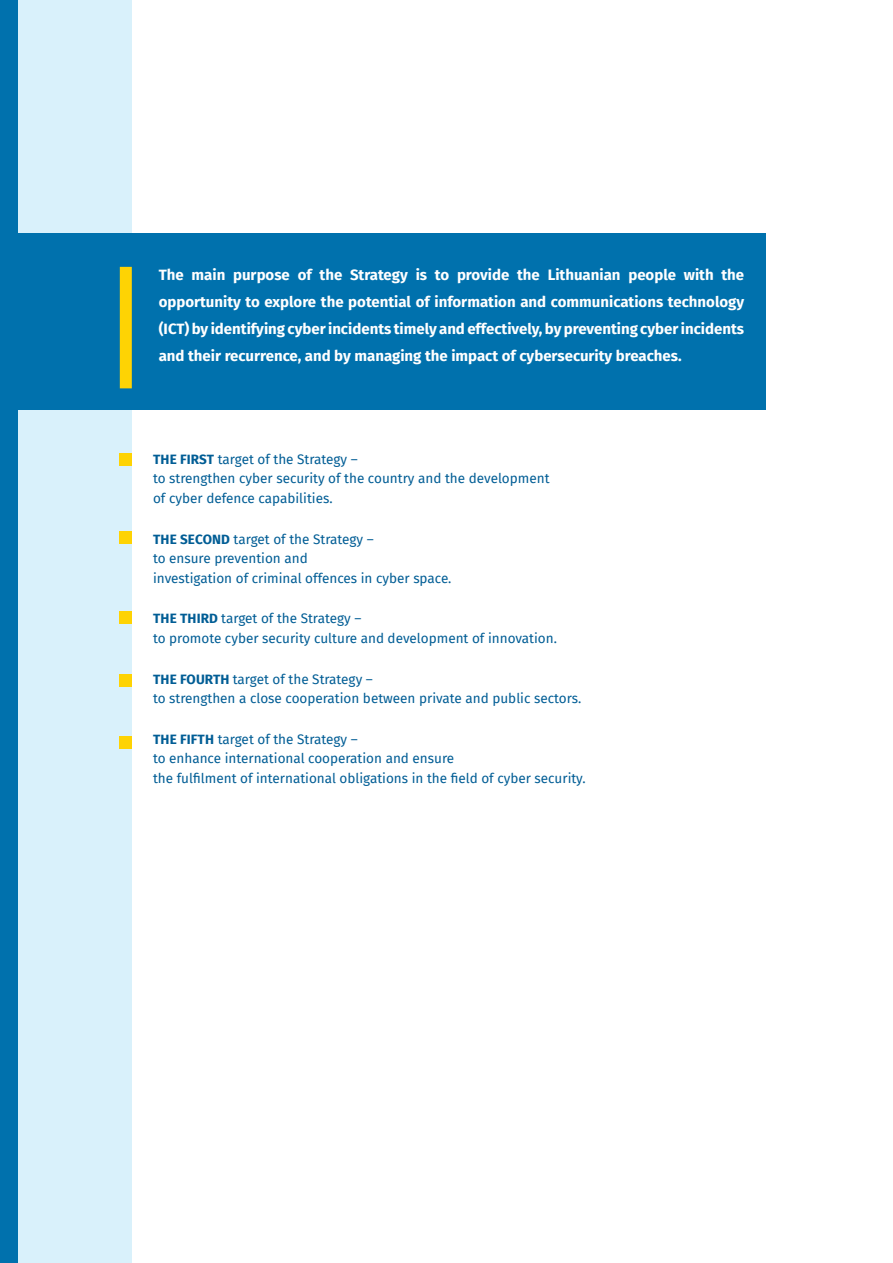
<style>
.page{position:relative;width:893px;height:1263px;background:#fff}
.page>*{position:absolute;margin:0;border:0;box-sizing:border-box;transform-origin:0 0}
.t1{font:700 15px/27px "Fira Sans";color:#fff;text-align:justify}
.t2{font:13.5px/19.5px "Fira Sans";color:#005d95}
.t3{font:700 13.5px "Fira Sans";letter-spacing:.01em;color:#005d95}
.s1{font-weight:700}
</style>
<div class="page">
<div style="left:0;top:0;width:132px;height:1263px;background:#d9f1fb"></div>
<div style="left:0;top:233px;width:765px;height:176px;background:#0071ad"></div>
<div style="left:119px;top:453px;width:13px;height:13px;background:#fed304"></div>
<div style="left:119px;top:531px;width:13px;height:13px;background:#fed304"></div>
<div style="left:119px;top:611px;width:13px;height:13px;background:#fed304"></div>
<div style="left:119px;top:674px;width:13px;height:13px;background:#fed304"></div>
<div style="left:119px;top:736px;width:13px;height:12px;background:#fed304"></div>
<div style="left:0;top:0;width:17px;height:1263px;background:#0071ad"></div>
<div style="left:120px;top:267px;width:12px;height:121px;background:#fed304"></div>
<p class="t1" style="left:159px;top:260px;width:587px">The main purpose of the Strategy is to provide the Lithuanian people with the opportunity to explore the potential of information and communications technology (ICT) by identifying cyber incidents timely and effectively, by preventing cyber incidents and their recurrence, and by managing the impact of cybersecurity breaches.</p>
<p class="t2" style="left:153px;top:449px;width:398px;text-indent:65px">target of the Strategy –<br>to strengthen cyber security of the country and the development of cyber defence capabilities.</p>
<p class="t3" style="left:153px;top:527px;width:36px">The secon</p>
<p class="t3" style="left:153px;top:448px;width:42px">The first</p>
<p class="t2" style="left:153px;top:529px;width:300px;text-indent:68px"><span class="s1">d</span> target of the Strategy –<br>to ensure prevention and<br>investigation of criminal offences in cyber space.</p>
<p class="t2" style="left:153px;top:608px;width:405px"><span class="s1">The third</span> target of the Strategy –<br>to promote cyber security culture and development of innovation.</p>
<p class="t2" style="left:153px;top:669px;width:430px"><span class="s1">The fourth</span> target of the Strategy –<br>to strengthen a close cooperation between private and public sectors.</p>
<p class="t2" style="left:153px;top:729px;width:434px"><span class="s1">The fifth</span> target of the Strategy –<br>to enhance international cooperation and ensure<br>the fulfilment of international obligations in the field of cyber security.</p>
</div>
